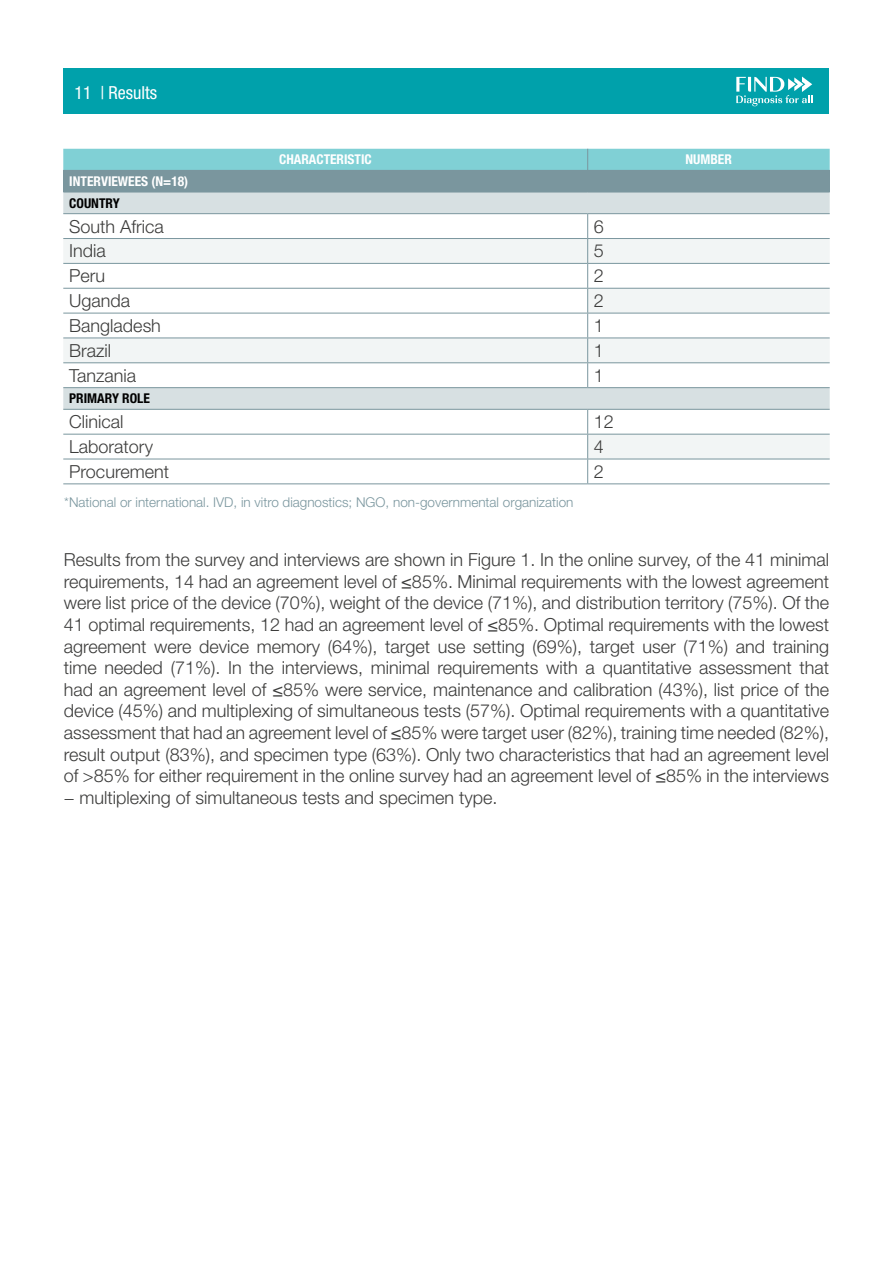
<style>
.page{position:relative;width:893px;height:1263px;background:#fff}
.page>*{position:absolute;margin:0;border:0;box-sizing:border-box;transform-origin:0 0}
.t1{font:300 18px/21.6px "Helvetica Neue LT Pro";color:#3c3c3b;text-align:justify}
.t2{font:condensed 18px "Helvetica Neue LT Pro";color:#fff}
.t3{font:300 13.5px "Helvetica Neue LT Pro";color:#7a969e}
.t4{font:700 condensed 13.5px "Helvetica Neue LT Pro";color:#fff}
.t5{font:700 condensed 13.5px "Helvetica Neue LT Pro";color:#000}
</style>
<div class="page">
<div style="left:64px;top:69px;width:765px;height:45px;background:#00a1ab"></div>
<svg style="left:736px;top:77px;width:76px;height:29px"></svg>
<div style="left:63px;top:170px;width:767px;height:22px;background:#7a969e"></div>
<svg style="left:63px;top:193px;width:767px;height:45px"></svg>
<svg style="left:63px;top:239px;width:767px;height:220px"></svg>
<div style="left:63px;top:149px;width:767px;height:21px;background:#80d0d5"></div>
<hr style="left:63px;top:192px;width:525px;height:1px;background:#7a969e">
<hr style="left:588px;top:192px;width:242px;height:1px;background:#7a969e">
<hr style="left:63px;top:213px;width:525px;height:1px;background:#7a969e">
<hr style="left:588px;top:213px;width:242px;height:1px;background:#7a969e">
<hr style="left:63px;top:238px;width:525px;height:1px;background:#7a969e">
<hr style="left:588px;top:238px;width:242px;height:1px;background:#7a969e">
<hr style="left:63px;top:263px;width:525px;height:1px;background:#7a969e">
<hr style="left:588px;top:263px;width:242px;height:1px;background:#7a969e">
<hr style="left:63px;top:288px;width:525px;height:1px;background:#7a969e">
<hr style="left:588px;top:288px;width:242px;height:1px;background:#7a969e">
<hr style="left:63px;top:313px;width:525px;height:1px;background:#7a969e">
<hr style="left:588px;top:313px;width:242px;height:1px;background:#7a969e">
<hr style="left:63px;top:338px;width:525px;height:1px;background:#7a969e">
<hr style="left:588px;top:338px;width:242px;height:1px;background:#7a969e">
<hr style="left:63px;top:362px;width:525px;height:1px;background:#7a969e">
<hr style="left:588px;top:362px;width:242px;height:1px;background:#7a969e">
<svg style="left:587px;top:214px;width:1px;height:173px"></svg>
<hr style="left:63px;top:387px;width:525px;height:1px;background:#7a969e">
<hr style="left:588px;top:387px;width:242px;height:1px;background:#7a969e">
<hr style="left:63px;top:409px;width:525px;height:1px;background:#7a969e">
<hr style="left:588px;top:409px;width:242px;height:1px;background:#7a969e">
<hr style="left:63px;top:434px;width:525px;height:1px;background:#7a969e">
<hr style="left:588px;top:434px;width:242px;height:1px;background:#7a969e">
<hr style="left:63px;top:459px;width:525px;height:1px;background:#7a969e">
<hr style="left:588px;top:459px;width:242px;height:1px;background:#7a969e">
<svg style="left:587px;top:410px;width:1px;height:73px"></svg>
<hr style="left:63px;top:483px;width:525px;height:1px;background:#7a969e">
<hr style="left:588px;top:483px;width:242px;height:1px;background:#7a969e">
<p class="t2" style="left:74px;top:82px;width:84px">11 | Results</p>
<p class="t4" style="left:279px;top:151px;width:94px">CHARACTERISTIC</p>
<p class="t4" style="left:685px;top:151px;width:48px">NUMBER</p>
<p class="t4" style="left:69px;top:173px;width:120px">INTERVIEWEES (N=18)</p>
<p class="t5" style="left:69px;top:195px;width:52px">COUNTRY</p>
<p class="t1" style="left:69px;top:215px;width:96px">South Africa</p>
<p class="t1" style="left:594px;top:215px;width:12px">6</p>
<p class="t1" style="left:69px;top:240px;width:38px">India</p>
<p class="t1" style="left:594px;top:240px;width:12px">5</p>
<p class="t1" style="left:69px;top:265px;width:38px">Peru</p>
<p class="t1" style="left:594px;top:265px;width:12px">2</p>
<p class="t1" style="left:69px;top:289px;width:63px">Uganda</p>
<p class="t1" style="left:594px;top:289px;width:12px">2</p>
<p class="t1" style="left:69px;top:314px;width:93px">Bangladesh</p>
<p class="t1" style="left:594px;top:314px;width:12px">1</p>
<p class="t1" style="left:69px;top:339px;width:44px">Brazil</p>
<p class="t1" style="left:594px;top:339px;width:12px">1</p>
<p class="t1" style="left:69px;top:364px;width:69px">Tanzania</p>
<p class="t1" style="left:594px;top:364px;width:12px">1</p>
<p class="t5" style="left:69px;top:390px;width:82px">PRIMARY ROLE</p>
<p class="t1" style="left:69px;top:411px;width:56px">Clinical</p>
<p class="t1" style="left:594px;top:411px;width:22px">12</p>
<p class="t1" style="left:69px;top:435px;width:85px">Laboratory</p>
<p class="t1" style="left:594px;top:435px;width:12px">4</p>
<p class="t1" style="left:69px;top:460px;width:101px">Procurement</p>
<p class="t1" style="left:594px;top:460px;width:12px">2</p>
<p class="t3" style="left:64px;top:494px;width:511px">*National or international. IVD, in vitro diagnostics; NGO, non-governmental organization</p>
<p class="t1" style="left:64px;top:548px;width:767px">Results from the survey and interviews are shown in Figure 1. In the online survey, of the 41 minimal requirements, 14 had an agreement level of ≤85%. Minimal requirements with the lowest agreement were list price of the device (70%), weight of the device (71%), and distribution territory (75%). Of the 41 optimal requirements, 12 had an agreement level of ≤85%. Optimal requirements with the lowest agreement were device memory (64%), target use setting (69%), target user (71%) and training time needed (71%). In the interviews, minimal requirements with a quantitative assessment that had an agreement level of ≤85% were service, maintenance and calibration (43%), list price of the device (45%) and multiplexing of simultaneous tests (57%). Optimal requirements with a quantitative assessment that had an agreement level of ≤85% were target user (82%), training time needed (82%), result output (83%), and specimen type (63%). Only two characteristics that had an agreement level of &gt;85% for either requirement in the online survey had an agreement level of ≤85% in the interviews − multiplexing of simultaneous tests and specimen type.</p>
</div>
